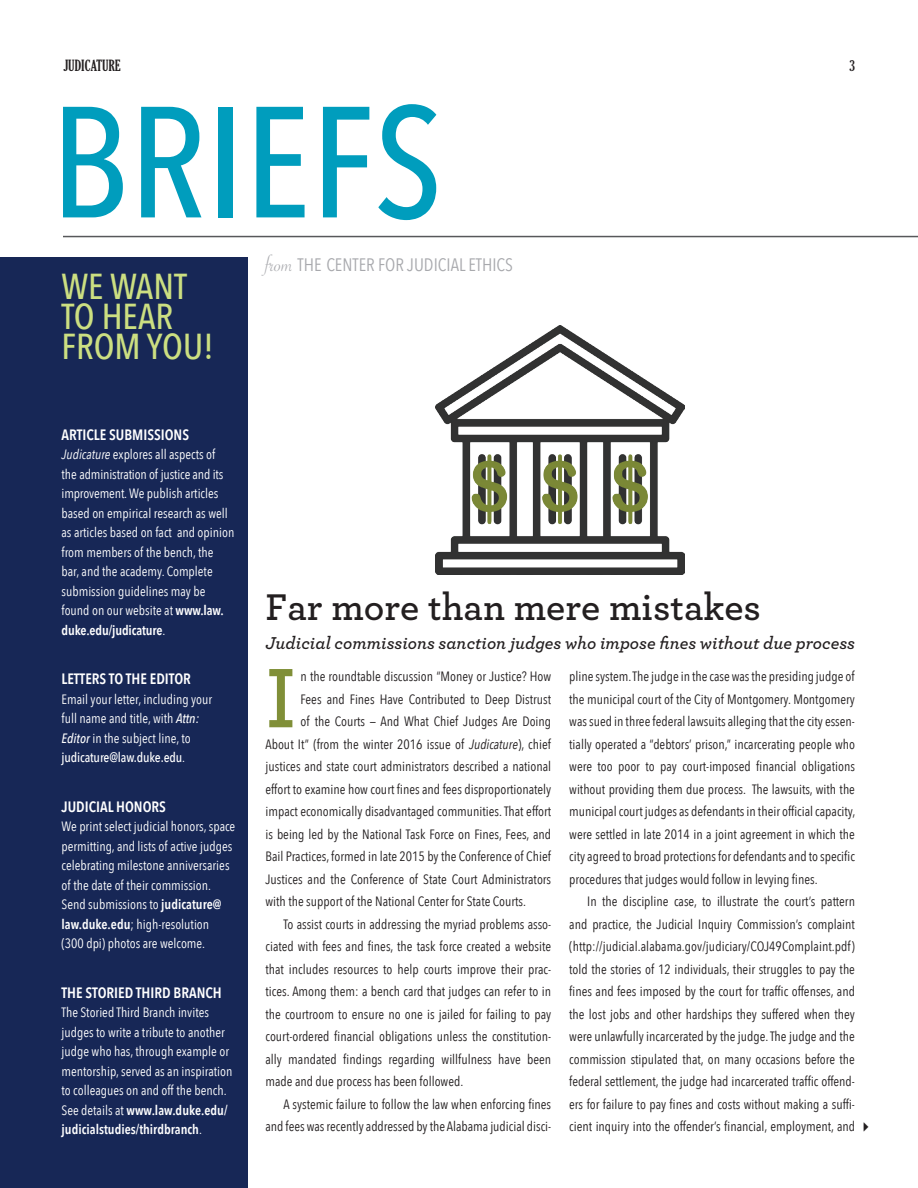
<style>
.page{position:relative;width:918px;height:1188px;background:#fff}
.page>*{position:absolute;margin:0;border:0;box-sizing:border-box;transform-origin:0 0}
.TOC_page{font:500 156.15px "Avenir Next Condensed";color:#009dbd}
.briefs_body{font:600 88.5px "Archer";color:#808f38}
.t1{font:600 39px "Archer";color:#231f20}
.Briefs_header{font:500 36px/30px "Avenir Next Condensed";color:#ccdf81}
.t2{font:italic 600 18px "Archer";color:#231f20}
.TOC_page-2{font:18px "Avenir Next Condensed";color:#a8a9ad}
.briefs_body-2{font:600 15px "Avenir Next Condensed";color:#fff}
.t3{font:700 expanded 15px "Gloucester MT Pro";color:#231f20}
.briefs_body-3{font:13.5px/22.5px "Avenir Next Condensed";color:#231f20;text-align:justify}
.briefs_body-4{font:13.5px/19.5px "Avenir Next Condensed";color:#fff}
.Briefs_body_-_no_ind{font:13.5px "Avenir Next Condensed";color:#231f20}
.s1{font-family:"Savoye Let Plain";font-size:24px}
.s2{font-style:italic}
.s3{font-weight:600}
.s4{font-weight:500;font-style:italic}
.s5{font-weight:500}
</style>
<div class="page">
<hr style="left:63px;top:236px;width:855px;height:1px;background:#57585a">
<div style="left:0;top:257px;width:248px;height:931px;background:#172756"></div>
<img style="left:436px;top:326px;width:248px;height:248px">
<p class="t3" style="left:63px;top:56px;width:59px">JUDICATURE</p>
<p class="t3" style="left:849px;top:56px;width:7px">3</p>
<p class="TOC_page" style="left:51px;top:68px;width:393px">BRIEFS</p>
<p class="Briefs_header" style="left:62px;top:271px;width:154px">WE WANT<br>TO HEAR<br>FROM YOU!</p>
<p class="TOC_page-2" style="left:266px;top:250px;width:249px"><span class="s1">from</span> THE CENTER FOR JUDICIAL ETHICS</p>
<p class="briefs_body-2" style="left:62px;top:422px;width:129px">ARTICLE SUBMISSIONS</p>
<p class="briefs_body-4" style="left:62px;top:444px;width:174px"><span class="s2">Judicature</span> explores all aspects of<br>the administration of justice and its improvement. We publish articles based on empirical research as well as articles based on fact and opinion from members of the bench, the bar, and the academy. Complete submission guidelines may be found on our website at <span class="s3">www.law. duke.edu/judicature</span>.</p>
<p class="briefs_body-2" style="left:62px;top:666px;width:131px">LETTERS TO THE EDITOR</p>
<p class="briefs_body-4" style="left:62px;top:689px;width:152px">Email your letter, including your full name and title, with <span class="s4">Attn:<br>Editor</span> in the subject line, to <span class="s5">judicature@law.duke.edu</span>.</p>
<p class="briefs_body-2" style="left:62px;top:794px;width:106px">JUDICIAL HONORS</p>
<p class="briefs_body-4" style="left:62px;top:816px;width:175px">We print select judicial honors, space permitting, and lists of active judges celebrating milestone anniversaries of the date of their commission.<br>Send submissions to <span class="s3">judicature@ law.duke.edu</span>; high-resolution<br>(300 dpi) photos are welcome.</p>
<p class="briefs_body-2" style="left:62px;top:980px;width:162px">THE STORIED THIRD BRANCH</p>
<p class="briefs_body-4" style="left:62px;top:1002px;width:172px">The Storied Third Branch invites judges to write a tribute to another judge who has, through example or mentorship, served as an inspiration to colleagues on and off the bench.<br>See details at <span class="s3">www.law.duke.edu/ judicialstudies/thirdbranch</span>.</p>
<p class="t1" style="left:266px;top:578px;width:497px">Far more than mere mistakes</p>
<p class="t2" style="left:266px;top:629px;width:591px">Judicial commissions sanction judges who impose fines without due process</p>
<p class="briefs_body" style="left:266px;top:632px;width:32px">I</p>
<p class="briefs_body-3" style="left:569px;top:665px;width:288px">pline system. The judge in the case was the presiding judge of the municipal court of the City of Montgomery. Montgomery was sued in three federal lawsuits alleging that the city essen&shy;tially operated a “debtors’ prison,” incarcerating people who were too poor to pay court-imposed financial obligations without providing them due process. The lawsuits, with the municipal court judges as defendants in their official capacity, were settled in late 2014 in a joint agreement in which the city agreed to broad protections for defendants and to specific procedures that judges would follow in levying fines.</p>
<p class="briefs_body-3" style="left:569px;top:890px;width:287px;text-indent:18px">In the discipline case, to illustrate the court’s pattern and practice, the Judicial Inquiry Commission’s complaint (http://judicial.alabama.gov/judiciary/COJ49Complaint.pdf) told the stories of 12 individuals, their struggles to pay the fines and fees imposed by the court for traffic offenses, and the lost jobs and other hardships they suffered when they were unlawfully incarcerated by the judge. The judge and the commission stipulated that, on many occasions before the federal settlement, the judge had incarcerated traffic offend&shy;ers for failure to pay fines and costs without making a suffi&shy;cient inquiry into the offender’s financial, employment, and</p>
<p class="Briefs_body_-_no_ind" style="left:301px;top:665px;width:252px">n the roundtable discussion “Money or Justice? How</p>
<p class="Briefs_body_-_no_ind" style="left:301px;top:688px;width:252px">Fees and Fines Have Contributed to Deep Distrust</p>
<p class="Briefs_body_-_no_ind" style="left:301px;top:710px;width:252px">of the Courts — And What Chief Judges Are Doing</p>
<p class="Briefs_body_-_no_ind" style="left:266px;top:733px;width:287px">About It” (from the winter 2016 issue of <span class="s2">Judicature</span>), chief</p>
<p class="Briefs_body_-_no_ind" style="left:266px;top:755px;width:287px">justices and state court administrators described a national</p>
<p class="Briefs_body_-_no_ind" style="left:266px;top:778px;width:287px">effort to examine how court fines and fees disproportionately</p>
<p class="Briefs_body_-_no_ind" style="left:266px;top:800px;width:287px">impact economically disadvantaged communities. That effort</p>
<p class="Briefs_body_-_no_ind" style="left:266px;top:823px;width:287px">is being led by the National Task Force on Fines, Fees, and</p>
<p class="Briefs_body_-_no_ind" style="left:266px;top:845px;width:287px">Bail Practices, formed in late 2015 by the Conference of Chief</p>
<p class="Briefs_body_-_no_ind" style="left:266px;top:868px;width:287px">Justices and the Conference of State Court Administrators</p>
<p class="Briefs_body_-_no_ind" style="left:266px;top:890px;width:262px">with the support of the National Center for State Courts.</p>
<p class="briefs_body-3" style="left:266px;top:912px;width:287px;text-indent:18px">To assist courts in addressing the myriad problems asso&shy;ciated with fees and fines, the task force created a website that includes resources to help courts improve their prac&shy;tices. Among them: a bench card that judges can refer to in the courtroom to ensure no one is jailed for failing to pay court-ordered financial obligations unless the constitution&shy;ally mandated findings regarding willfulness have been made and due process has been followed.</p>
<p class="briefs_body-3" style="left:266px;top:1092px;width:287px;text-align:right">A systemic failure to follow the law when enforcing fines and fees was recently addressed by the Alabama judicial disci-</p>
</div>
